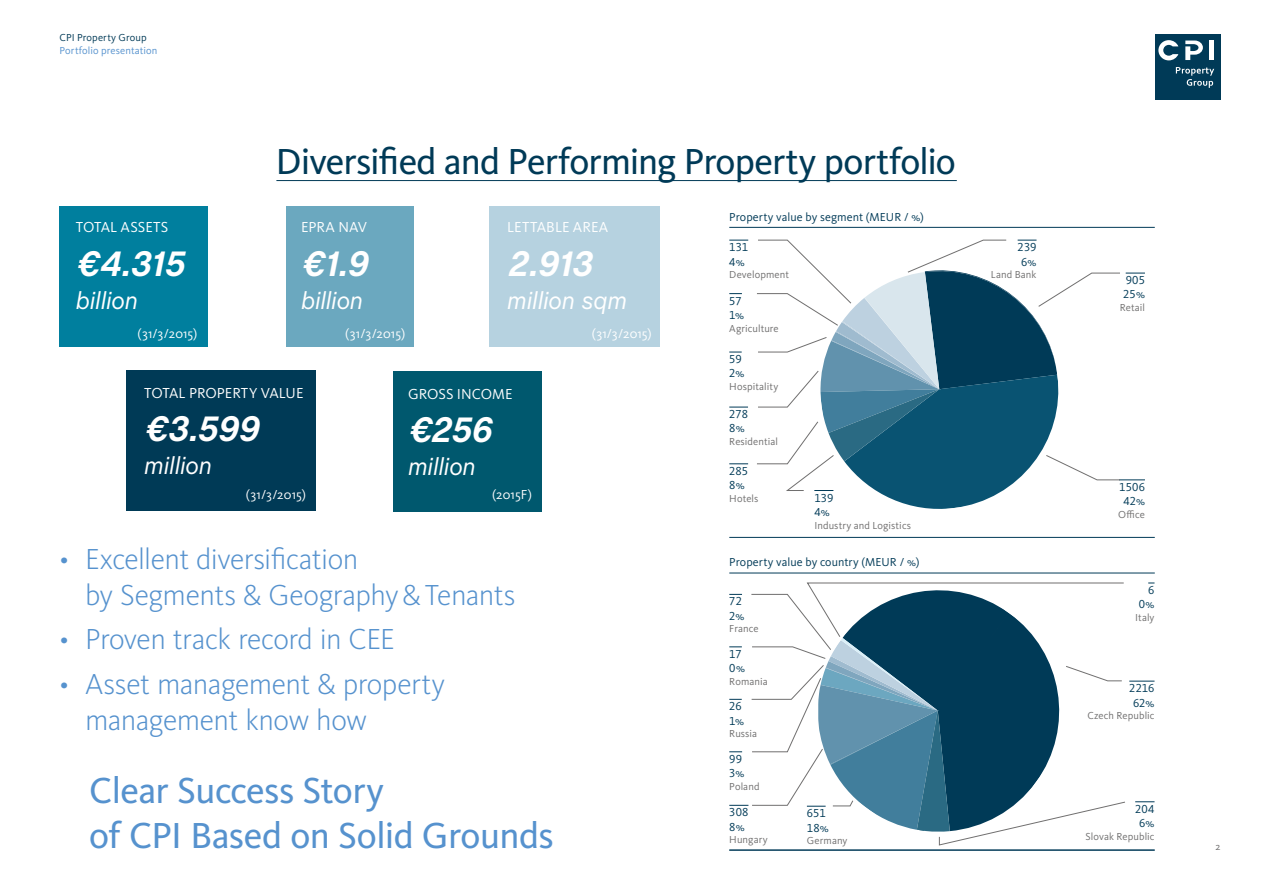
<style>
.page{position:relative;width:1263px;height:893px;background:#fff}
.page>*{position:absolute;margin:0;border:0;box-sizing:border-box;transform-origin:0 0}
.t1{font:37.5px "Kievit Pro";letter-spacing:-.025em;color:#003a57}
.t2{font:37.5px/45px "Kievit Pro";letter-spacing:-.015em;color:#5692ce}
.t3{font:italic 700 36px "Chalet";color:#fff}
.t4{font:300 30px/36px "Kievit Pro";letter-spacing:-.02em;color:#5692ce}
.t5{font:italic 24px "Chalet";letter-spacing:-.01em;color:#fff}
.t6{font:15px "Kievit Pro";color:#fff}
.t7{font:13.5px "Kievit Pro";color:#fff}
.t8{font:12px/14.4px "Kievit Pro";letter-spacing:.005em;color:#003a57}
.t9{font:10.5px "Kievit Pro";letter-spacing:.005em;color:#706f6f}
.t10{font:10.5px "Kievit Pro";letter-spacing:.01em;color:#5692ce}
.t11{font:10.5px "Kievit Pro";letter-spacing:.01em;color:#003a57}
</style>
<div class="page">
<div style="left:490px;top:206px;width:170px;height:140px;background:#b6d2e0"></div>
<hr style="left:729px;top:227px;width:426px;height:1px;background:#003a57">
<hr style="left:729px;top:573px;width:426px;height:1px;background:#003a57">
<hr style="left:729px;top:537px;width:426px;height:1px;background:#003a57">
<hr style="left:729px;top:850px;width:426px;height:1px;background:#003a57">
<svg style="left:729px;top:293px;width:13px;height:1px"></svg>
<svg style="left:729px;top:352px;width:13px;height:1px"></svg>
<svg style="left:729px;top:407px;width:19px;height:1px"></svg>
<svg style="left:729px;top:463px;width:19px;height:1px"></svg>
<svg style="left:729px;top:240px;width:19px;height:1px"></svg>
<svg style="left:757px;top:239px;width:388px;height:270px"></svg>
<hr style="left:276px;top:180px;width:681px;height:1px;background:#003a57">
<div style="left:126px;top:371px;width:190px;height:140px;background:#003a56"></div>
<div style="left:393px;top:372px;width:148px;height:140px;background:#00586e"></div>
<div style="left:60px;top:206px;width:148px;height:140px;background:#007f9e"></div>
<div style="left:286px;top:206px;width:128px;height:140px;background:#6ba8bf"></div>
<svg style="left:729px;top:582px;width:425px;height:264px"></svg>
<div style="left:1154px;top:34px;width:66px;height:66px;background:#003a57"></div>
<div style="left:1209px;top:41px;width:5px;height:19px;background:#fff"></div>
<svg style="left:1185px;top:41px;width:18px;height:19px"></svg>
<svg style="left:1158px;top:40px;width:20px;height:20px"></svg>
<svg style="left:1176px;top:67px;width:38px;height:21px"></svg>
<p class="t11" style="left:60px;top:31px;width:89px">CPI Property Group</p>
<p class="t10" style="left:60px;top:44px;width:100px">Portfolio presentation</p>
<h1 class="t1" style="left:276px;top:139px;width:681px">Diversified and Performing Property portfolio</h1>
<h3 class="t6" style="left:76px;top:218px;width:94px">TOTAL ASSETS</h3>
<h2 class="t3" style="left:76px;top:242px;width:119px">€4.315</h2>
<h3 class="t5" style="left:76px;top:286px;width:64px">billion</h3>
<p class="t7" style="left:137px;top:325px;width:61px">(31/3/2015)</p>
<h3 class="t6" style="left:301px;top:218px;width:68px">EPRA NAV</h3>
<h2 class="t3" style="left:301px;top:242px;width:77px">€1.9</h2>
<h3 class="t5" style="left:301px;top:286px;width:64px">billion</h3>
<h3 class="t6" style="left:507px;top:218px;width:102px">LETTABLE AREA</h3>
<h2 class="t3" style="left:507px;top:242px;width:95px">2.913</h2>
<h3 class="t5" style="left:507px;top:286px;width:122px">million sqm</h3>
<p class="t7" style="left:345px;top:325px;width:61px">(31/3/2015)</p>
<p class="t7" style="left:592px;top:325px;width:61px">(31/3/2015)</p>
<h3 class="t6" style="left:144px;top:384px;width:161px">TOTAL PROPERTY VALUE</h3>
<h2 class="t3" style="left:144px;top:408px;width:125px">€3.599</h2>
<h3 class="t5" style="left:144px;top:452px;width:69px">million</h3>
<h3 class="t6" style="left:408px;top:385px;width:106px">GROSS INCOME</h3>
<h2 class="t3" style="left:408px;top:409px;width:94px">€256</h2>
<h3 class="t5" style="left:408px;top:453px;width:69px">million</h3>
<p class="t7" style="left:246px;top:487px;width:61px">(31/3/2015)</p>
<p class="t7" style="left:492px;top:487px;width:41px">(2015F)</p>
<h3 class="t4" style="left:85px;top:540px;width:432px;text-indent:-26px">• Excellent diversification<br>by Segments &amp; Geography&amp;Tenants</h3>
<h3 class="t4" style="left:60px;top:621px;width:337px">• Proven track record in CEE</h3>
<h3 class="t4" style="left:85px;top:665px;width:361px;text-indent:-26px">• Asset management &amp; property management know how</h3>
<h1 class="t2" style="left:89px;top:768px;width:466px">Clear Success Story<br>of CPI Based on Solid Grounds</h1>
<p class="t8" style="left:729px;top:209px;width:196px">Property value by segment (MEUR / %)</p>
<p class="t8" style="left:729px;top:240px;width:20px">131<br>4%</p>
<p class="t9" style="left:729px;top:268px;width:61px">Development</p>
<p class="t8" style="left:729px;top:293px;width:16px">57<br>1%</p>
<p class="t9" style="left:729px;top:322px;width:51px">Agriculture</p>
<p class="t8" style="left:729px;top:352px;width:17px">59<br>2%</p>
<p class="t9" style="left:729px;top:380px;width:51px">Hospitality</p>
<p class="t8" style="left:729px;top:407px;width:20px">278<br>8%</p>
<p class="t9" style="left:729px;top:435px;width:50px">Residential</p>
<p class="t8" style="left:729px;top:463px;width:20px">285<br>8%</p>
<p class="t9" style="left:729px;top:492px;width:31px">Hotels</p>
<p class="t8" style="left:814px;top:490px;width:21px">139<br>4%</p>
<p class="t9" style="left:814px;top:519px;width:98px">Industry and Logistics</p>
<p class="t8" style="left:729px;top:555px;width:192px">Property value by country (MEUR / %)</p>
<p class="t8" style="left:729px;top:594px;width:17px">72<br>2%</p>
<p class="t9" style="left:729px;top:622px;width:31px">France</p>
<p class="t8" style="left:729px;top:646px;width:17px">17<br>0%</p>
<p class="t9" style="left:729px;top:675px;width:40px">Romania</p>
<p class="t8" style="left:729px;top:699px;width:16px">26<br>1%</p>
<p class="t9" style="left:729px;top:727px;width:29px">Russia</p>
<p class="t8" style="left:729px;top:751px;width:17px">99<br>3%</p>
<p class="t9" style="left:729px;top:780px;width:32px">Poland</p>
<p class="t8" style="left:729px;top:805px;width:21px">308<br>8%</p>
<p class="t9" style="left:729px;top:833px;width:40px">Hungary</p>
<p class="t8" style="left:807px;top:806px;width:23px">651<br>18%</p>
<p class="t9" style="left:807px;top:834px;width:42px">Germany</p>
<p class="t8" style="left:1018px;top:240px;width:20px">239<br>6%</p>
<p class="t9" style="left:991px;top:268px;width:47px">Land Bank</p>
<p class="t8" style="left:1123px;top:273px;width:23px">905<br>25%</p>
<p class="t9" style="left:1120px;top:301px;width:27px">Retail</p>
<p class="t8" style="left:1119px;top:480px;width:27px;text-align:center">1506<br>42%</p>
<p class="t9" style="left:1118px;top:508px;width:28px">Office</p>
<p class="t8" style="left:1139px;top:583px;width:17px;text-align:right">6<br>0%</p>
<p class="t9" style="left:1135px;top:611px;width:21px">Italy</p>
<p class="t8" style="left:1129px;top:681px;width:27px;text-align:center">2216<br>62%</p>
<p class="t9" style="left:1087px;top:709px;width:69px">Czech Republic</p>
<p class="t8" style="left:1135px;top:801px;width:21px;text-align:center">204<br>6%</p>
<p class="t9" style="left:1085px;top:830px;width:70px">Slovak Republic</p>
<p class="t8" style="left:1126px;top:803px;width:30px;text-align:center">2 121<br>75</p>
<p class="t9" style="left:1090px;top:831px;width:66px">Czech republic</p>
<p class="t9" style="left:1215px;top:841px;width:7px">2</p>
</div>
